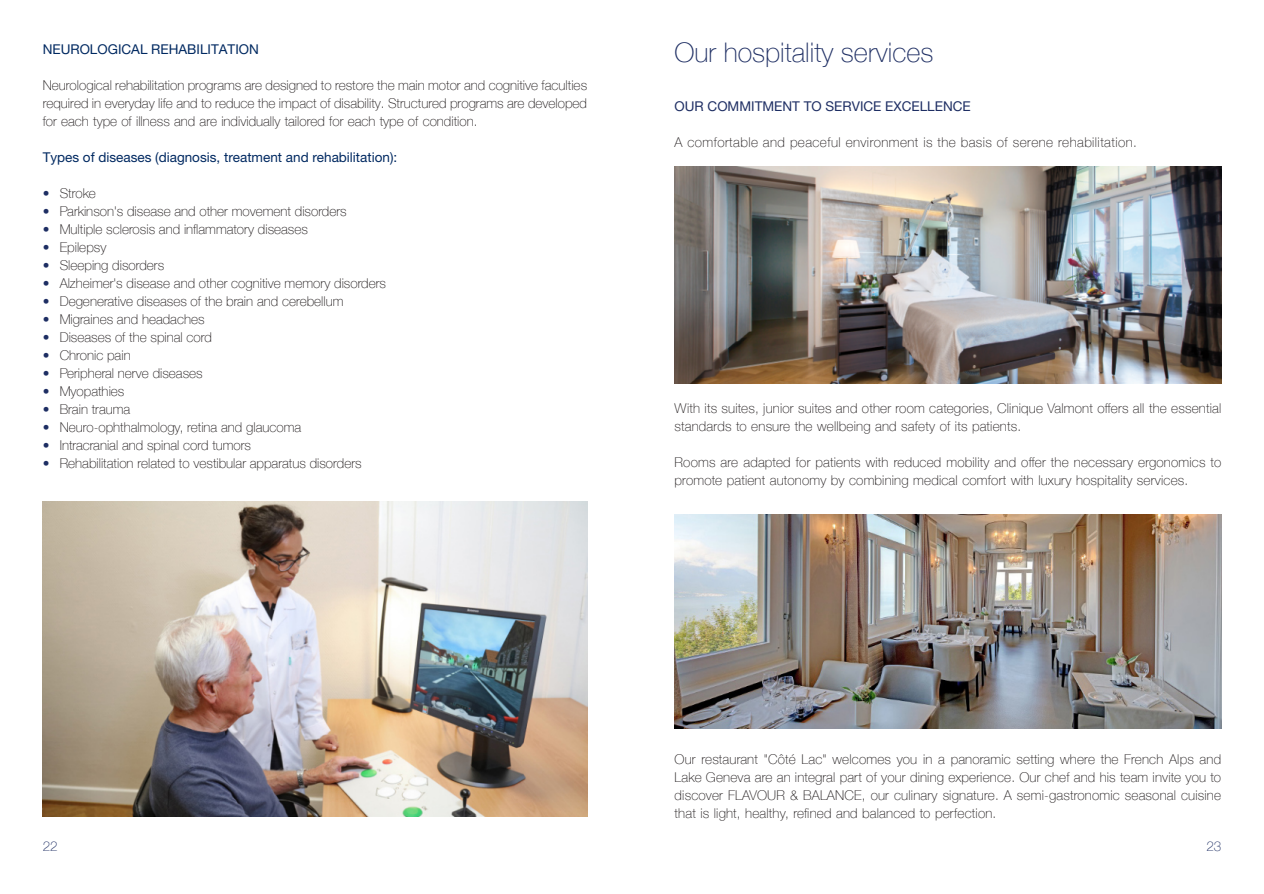
<style>
.page{position:relative;width:1264px;height:894px;background:#fff}
.page>*{position:absolute;margin:0;border:0;box-sizing:border-box;transform-origin:0 0}
.t1{font:100 27px "Helvetica Neue";color:#1e2e63}
.t2{font:100 13.5px/18px "Helvetica Neue";color:#1b1617;text-align:justify}
.t3{font:13.5px "Helvetica Neue";color:#002961}
.t4{font:100 13.5px "Helvetica Neue";letter-spacing:.03em;color:#1b1617}
.t5{font:13.5px "Helvetica Neue";color:#1e2e63}
.t6{font:100 13.5px "Helvetica Neue";color:#1e2e63}
.s1{color:#1e2e63}
</style>
<div class="page">
<img style="left:43px;top:501px;width:544px;height:315px">
<img style="left:674px;top:167px;width:546px;height:217px">
<img style="left:674px;top:514px;width:546px;height:213px">
<p class="t3" style="left:43px;top:43px;width:217px">NEUROLOGICAL REHABILITATION</p>
<p class="t2" style="left:43px;top:76px;width:546px">Neurological rehabilitation programs are designed to restore the main motor and cognitive faculties required in everyday life and to reduce the impact of disability. Structured programs are developed for each type of illness and are individually tailored for each type of condition.</p>
<p class="t3" style="left:43px;top:151px;width:356px">Types of diseases (diagnosis, treatment and rehabilitation):</p>
<p class="t2" style="left:43px;top:184px;width:55px"><span class="s1">•</span> Stroke</p>
<p class="t2" style="left:43px;top:202px;width:305px"><span class="s1">•</span> Parkinson's disease and other movement disorders</p>
<p class="t2" style="left:43px;top:220px;width:267px"><span class="s1">•</span> Multiple sclerosis and inflammatory diseases</p>
<p class="t2" style="left:43px;top:238px;width:65px"><span class="s1">•</span> Epilepsy</p>
<p class="t2" style="left:43px;top:256px;width:123px"><span class="s1">•</span> Sleeping disorders</p>
<p class="t2" style="left:43px;top:274px;width:345px"><span class="s1">•</span> Alzheimer's disease and other cognitive memory disorders</p>
<p class="t2" style="left:43px;top:292px;width:302px"><span class="s1">•</span> Degenerative diseases of the brain and cerebellum</p>
<p class="t2" style="left:43px;top:310px;width:163px"><span class="s1">•</span> Migraines and headaches</p>
<p class="t2" style="left:43px;top:328px;width:171px"><span class="s1">•</span> Diseases of the spinal cord</p>
<p class="t2" style="left:43px;top:346px;width:89px"><span class="s1">•</span> Chronic pain</p>
<p class="t2" style="left:43px;top:364px;width:161px"><span class="s1">•</span> Peripheral nerve diseases</p>
<p class="t2" style="left:43px;top:382px;width:83px"><span class="s1">•</span> Myopathies</p>
<p class="t2" style="left:43px;top:400px;width:89px"><span class="s1">•</span> Brain trauma</p>
<p class="t2" style="left:43px;top:418px;width:260px"><span class="s1">•</span> Neuro-ophthalmology, retina and glaucoma</p>
<p class="t2" style="left:43px;top:436px;width:210px"><span class="s1">•</span> Intracranial and spinal cord tumors</p>
<p class="t2" style="left:43px;top:454px;width:320px"><span class="s1">•</span> Rehabilitation related to vestibular apparatus disorders</p>
<h1 class="t1" style="left:674px;top:36px;width:260px">Our hospitality services</h1>
<p class="t5" style="left:674px;top:101px;width:298px">OUR COMMITMENT TO SERVICE EXCELLENCE</p>
<p class="t4" style="left:674px;top:134px;width:463px">A comfortable and peaceful environment is the basis of serene rehabilitation.</p>
<p class="t2" style="left:674px;top:399px;width:548px">With its suites, junior suites and other room categories, Clinique Valmont offers all the essential standards to ensure the wellbeing and safety of its patients.</p>
<p class="t2" style="left:674px;top:453px;width:548px">Rooms are adapted for patients with reduced mobility and offer the necessary ergonomics to promote patient autonomy by combining medical comfort with luxury hospitality services.</p>
<p class="t2" style="left:674px;top:749px;width:548px">Our restaurant "Côté Lac" welcomes you in a panoramic setting where the French Alps and Lake Geneva are an integral part of your dining experience. Our chef and his team invite you to discover FLAVOUR &amp; BALANCE, our culinary signature. A semi-gastronomic seasonal cuisine that is light, healthy, refined and balanced to perfection.</p>
<p class="t6" style="left:43px;top:837px;width:17px">22</p>
<p class="t6" style="left:1205px;top:837px;width:17px">23</p>
</div>
